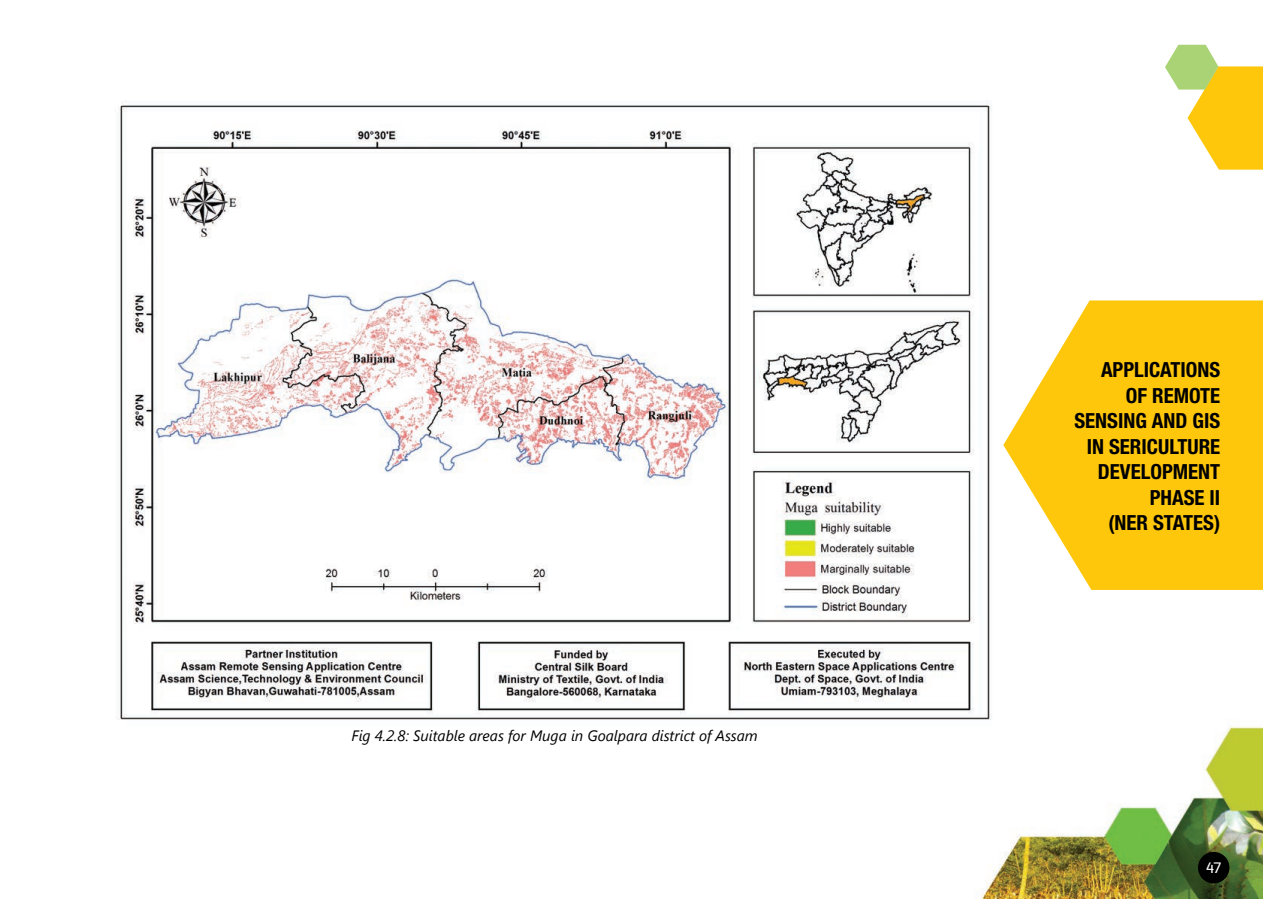
<style>
.page{position:relative;width:1263px;height:899px;background:#fff}
.page>*{position:absolute;margin:0;border:0;box-sizing:border-box;transform-origin:0 0}
.t1{font:700 condensed 20.85px "Helvetica Neue";color:#000}
.t2{font:italic 15px "Segoe UI";color:#000}
.t3{font:15px "Sansation";color:#fff}
</style>
<div class="page">
<svg style="left:1003px;top:300px;width:259px;height:289px;fill:#fec70c"></svg>
<img style="left:980px;top:721px;width:282px;height:177px">
<svg style="left:1165px;top:45px;width:97px;height:125px"></svg>
<div style="left:1197px;top:851px;width:32px;height:32px;background:#000;border-radius:50%"></div>
<img style="left:118px;top:101px;width:875px;height:627px">
<p class="t2" style="left:351px;top:725px;width:408px">Fig 4.2.8: Suitable areas for Muga in Goalpara district of Assam</p>
<p class="t1" style="left:1101px;top:357px;width:121px">APPLICATIONS</p>
<p class="t1" style="left:1125px;top:382px;width:96px">OF REMOTE</p>
<p class="t1" style="left:1074px;top:408px;width:128px">SENSING AND GIS</p>
<p class="t1" style="left:1086px;top:433px;width:135px">IN SERICULTURE</p>
<p class="t1" style="left:1098px;top:459px;width:124px">DEVELOPMENT</p>
<p class="t1" style="left:1149px;top:484px;width:66px">PHASE II</p>
<p class="t1" style="left:1108px;top:510px;width:113px">(NE R STATES)</p>
<p class="t3" style="left:1205px;top:859px;width:17px">47</p>
</div>
